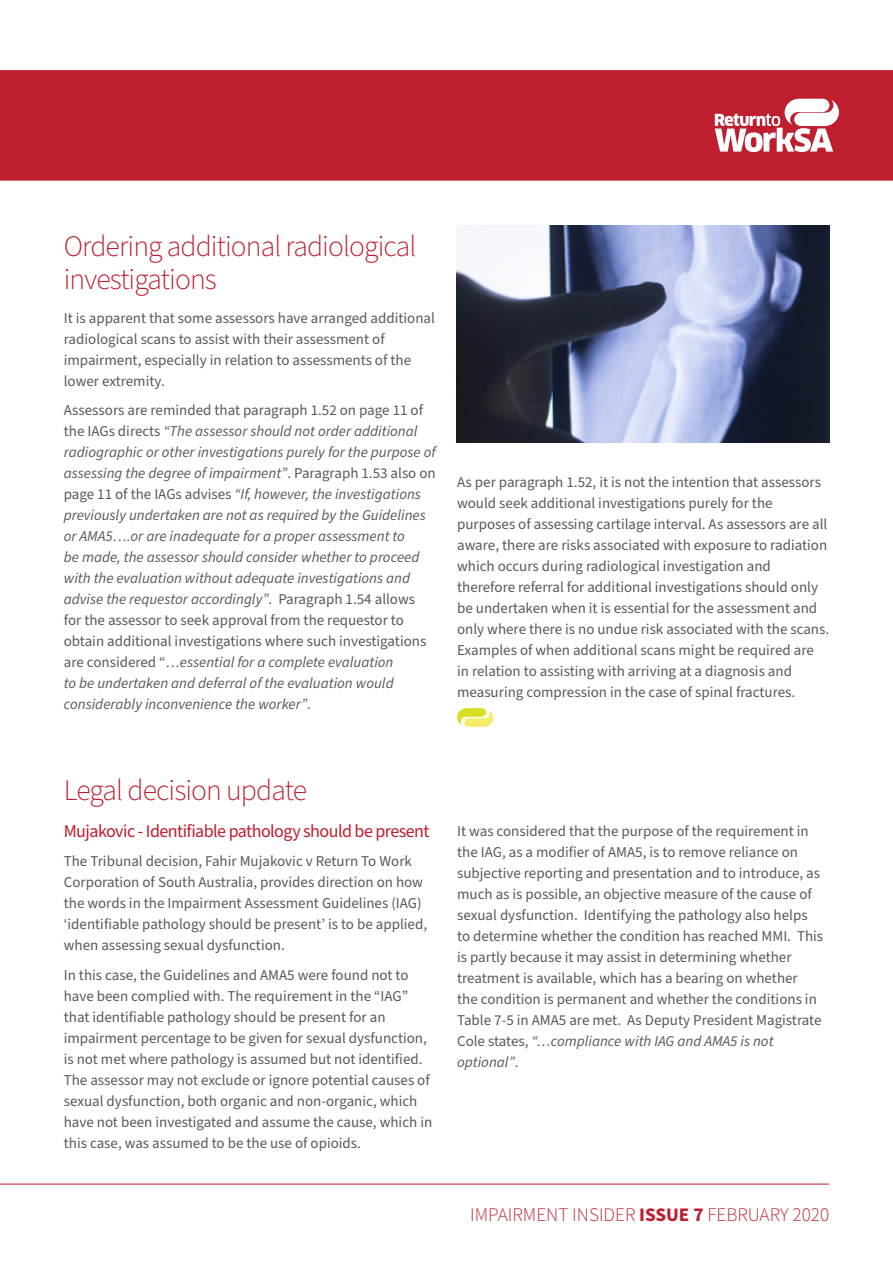
<style>
.page{position:relative;width:893px;height:1263px;background:#fff}
.page>*{position:absolute;margin:0;border:0;box-sizing:border-box;transform-origin:0 0}
.t1{font:300 29.7px/33px "Source Sans Pro";letter-spacing:-.03em;color:#be1e2d}
.t2{font:300 19.2px "Source Sans Pro";color:#be1e2d}
.t3{font:18px "Source Sans Pro";letter-spacing:-.03em;color:#be1e2d}
.t4{font:15px/21px "Source Sans Pro";color:#58595b}
.t5{font:italic 15px/21px "Source Sans Pro";color:#58595b}
.s1{font-style:normal}
.s2{font-style:italic}
.s3{font-weight:700}
</style>
<div class="page">
<div style="left:0;top:70px;width:893px;height:111px;background:#be1e2d"></div>
<svg style="left:715px;top:99px;width:124px;height:53px"></svg>
<hr style="left:0;top:1184px;width:829px;height:1px;background:#be1e2d">
<img style="left:457px;top:225px;width:372px;height:217px">
<svg style="left:457px;top:708px;width:36px;height:19px"></svg>
<h1 class="t1" style="left:64px;top:230px;width:354px">Ordering additional radiological investigations</h1>
<p class="t4" style="left:64px;top:308px;width:373px">It is apparent that some assessors have arranged additional radiological scans to assist with their assessment of impairment, especially in relation to assessments of the lower extremity.</p>
<p class="t5" style="left:64px;top:400px;width:373px"><span class="s1">Assessors are reminded that paragraph 1.52 on page 11 of the IAGs directs</span> “The assessor should not order additional radiographic or other investigations purely for the purpose of assessing the degree of impairment”<span class="s1">. Paragraph 1.53 also on page 11 of the IAGs advises</span> “If, however, the investigations previously undertaken are not as required by the Guidelines or AMA5….or are inadequate for a proper assessment to<br>be made, the assessor should consider whether to proceed with the evaluation without adequate investigations and advise the requestor accordingly”<span class="s1">. Paragraph 1.54 allows for the assessor to seek approval from the requestor to obtain additional investigations where such investigations are considered “</span>…essential for a complete evaluation<br>to be undertaken and deferral of the evaluation would considerably inconvenience the worker”<span class="s1">.</span></p>
<p class="t4" style="left:457px;top:472px;width:374px">As per paragraph 1.52, it is not the intention that assessors would seek additional investigations purely for the purposes of assessing cartilage interval. As assessors are all aware, there are risks associated with exposure to radiation which occurs during radiological investigation and therefore referral for additional investigations should only be undertaken when it is essential for the assessment and only where there is no undue risk associated with the scans.<br>Examples of when additional scans might be required are in relation to assisting with arriving at a diagnosis and measuring compression in the case of spinal fractures.</p>
<h1 class="t1" style="left:64px;top:775px;width:245px">Legal decision update</h1>
<p class="t3" style="left:64px;top:819px;width:367px">Mujakovic - Identifiable pathology should be present</p>
<p class="t4" style="left:64px;top:851px;width:365px">The Tribunal decision, Fahir Mujakovic v Return To Work Corporation of South Australia, provides direction on how the words in the Impairment Assessment Guidelines (IAG) ‘identifiable pathology should be present’ is to be applied, when assessing sexual dysfunction.</p>
<p class="t4" style="left:64px;top:965px;width:370px">In this case, the Guidelines and AMA5 were found not to have been complied with. The requirement in the “IAG” that identifiable pathology should be present for an impairment percentage to be given for sexual dysfunction, is not met where pathology is assumed but not identified.<br>The assessor may not exclude or ignore potential causes of sexual dysfunction, both organic and non-organic, which have not been investigated and assume the cause, which in this case, was assumed to be the use of opioids.</p>
<p class="t4" style="left:457px;top:821px;width:368px">It was considered that the purpose of the requirement in the IAG, as a modifier of AMA5, is to remove reliance on subjective reporting and presentation and to introduce, as much as is possible, an objective measure of the cause of sexual dysfunction. Identifying the pathology also helps to determine whether the condition has reached MMI. This is partly because it may assist in determining whether treatment is available, which has a bearing on whether<br>the condition is permanent and whether the conditions in Table 7-5 in AMA5 are met. As Deputy President Magistrate Cole states, <span class="s2">“…compliance with IAG and AMA5 is not optional”</span>.</p>
<p class="t2" style="left:470px;top:1201px;width:361px">IMPAIRMENT INSIDER <span class="s3">ISSUE 7</span> FEBRUARY 2020</p>
</div>
